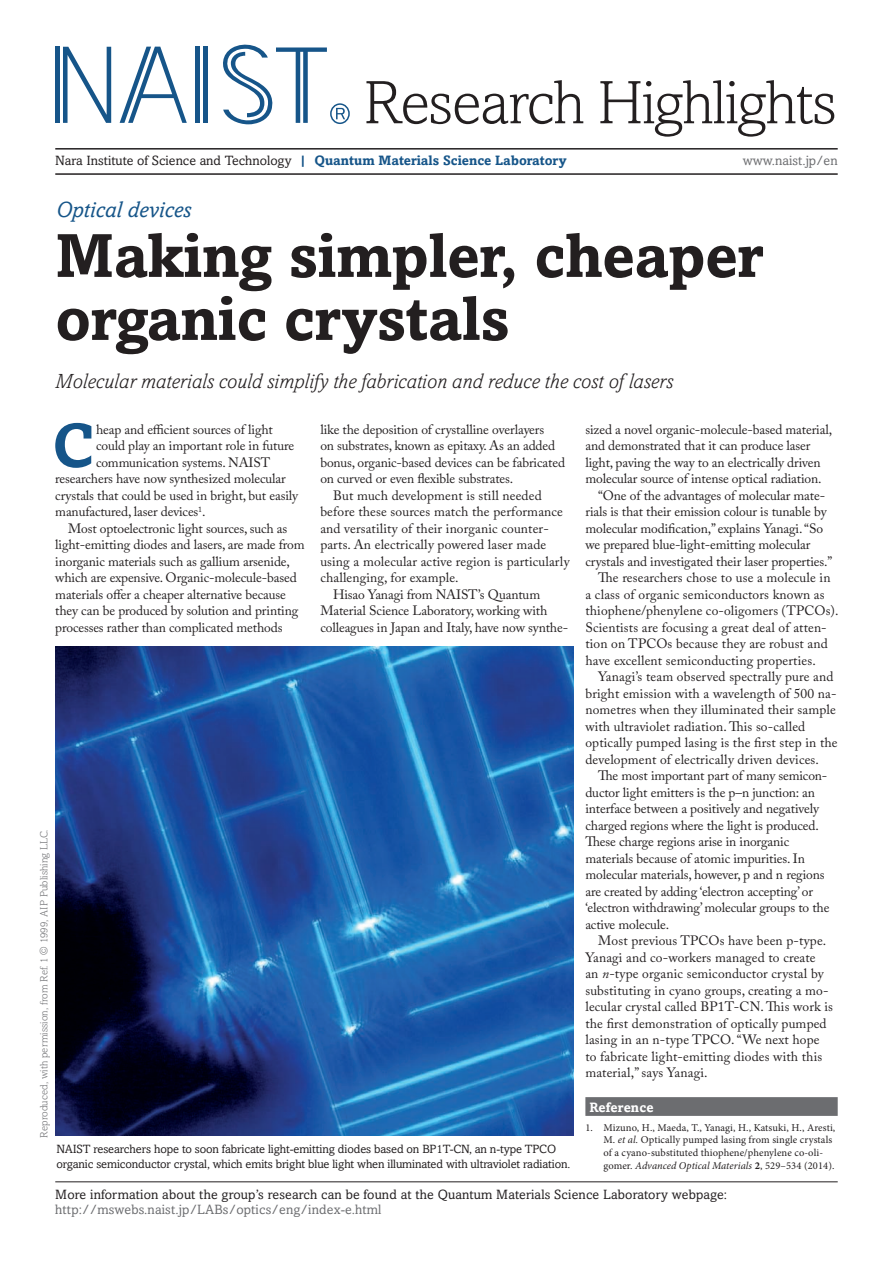
<style>
.page{position:relative;width:893px;height:1263px;background:#fff}
.page>*{position:absolute;margin:0;border:0;box-sizing:border-box;transform-origin:0 0}
.t1{font:300 61.65px "Amasis MT Pro";letter-spacing:-.02em;color:#231f20}
.t2{font:700 61.5px/63px "Amasis MT Pro";letter-spacing:-.01em;color:#231f20}
.Body_drop{font:700 61.05px "Amasis MT Pro";color:#165589}
.Section_name{font:italic 22.5px "Amasis MT Pro";color:#165589}
.t3{font:italic 300 21px "Amasis MT Pro";color:#231f20}
.body{font:13.5px/16.5px "Adobe Caslon Pro";letter-spacing:-.01em;color:#231f20}
.body-2{font:13.5px/16.5px "Adobe Caslon Pro";letter-spacing:.01em;color:#231f20}
.Body_drop-2{font:13.5px "Adobe Caslon Pro";letter-spacing:-.01em;color:#231f20}
.Bottom_Body{font:13.5px "Amasis MT Pro";letter-spacing:.01em;color:#231f20}
.Webpage{font:13.5px "Amasis MT Pro";letter-spacing:.01em;color:#6c6d70}
.Referene_head{font:700 13.5px "Amasis MT Pro";letter-spacing:.01em;color:#fff}
.Fig_caption_no-rule{font:12px/15px "Amasis MT Pro";letter-spacing:-.01em;color:#231f20}
.t4{font:10.5px/12.6px "Minion Pro";letter-spacing:.01em;color:#231f20}
.Credit{font:300 10.5px "Amasis MT Pro";letter-spacing:.01em;color:#6c6d70}
.s1{font-weight:700;color:#165589}
.s2{font-style:italic}
.s3{font-weight:700}
</style>
<div class="page">
<div style="left:585px;top:1097px;width:253px;height:19px;background:#6c6d70"></div>
<img style="left:55px;top:646px;width:518px;height:489px">
<hr style="left:55px;top:1181px;width:783px;height:1px;background:#231f20">
<hr style="left:55px;top:173px;width:783px;height:2px;background:#231f20">
<hr style="left:55px;top:148px;width:783px;height:2px;background:#231f20">
<div style="left:203px;top:47px;width:5px;height:76px;background:#165589"></div>
<div style="left:195px;top:47px;width:5px;height:76px;background:#165589"></div>
<svg style="left:63px;top:47px;width:48px;height:76px"></svg>
<svg style="left:223px;top:44px;width:104px;height:80px"></svg>
<svg style="left:120px;top:47px;width:67px;height:76px"></svg>
<div style="left:55px;top:47px;width:5px;height:76px;background:#165589"></div>
<svg style="left:336px;top:108px;width:9px;height:11px"></svg>
<div style="left:330px;top:103px;width:20px;height:21px;border:2px solid #165589;border-radius:50%"></div>
<p class="t1" style="left:364px;top:67px;width:475px">Research Highlights</p>
<p class="Bottom_Body" style="left:55px;top:153px;width:513px">Nara Institute of Science and Technology <span class="s1">| Quantum Materials Science Laboratory</span></p>
<p class="Webpage" style="left:743px;top:153px;width:96px">www.naist.jp/en</p>
<p class="Section_name" style="left:56px;top:197px;width:137px">Optical devices</p>
<p class="t2" style="left:55px;top:224px;width:709px">Making simpler, cheaper organic crystals</p>
<p class="t3" style="left:55px;top:370px;width:620px">Molecular materials could simplify the fabrication and reduce the cost of lasers</p>
<p class="Body_drop" style="left:52px;top:408px;width:44px">C</p>
<p class="Body_drop-2" style="left:96px;top:421px;width:178px">heap and efficient sources of light</p>
<p class="body" style="left:320px;top:421px;width:246px">like the deposition of crystalline overlayers<br>on substrates, known as epitaxy. As an added bonus, organic-based devices can be fabricated on curved or even flexible substrates.</p>
<p class="body-2" style="left:320px;top:487px;width:251px;text-indent:13px">But much development is still needed before these sources match the performance and versatility of their inorganic counter&shy;parts. An electrically powered laser made using a molecular active region is particularly challenging, for example.</p>
<p class="body" style="left:320px;top:586px;width:249px;text-indent:13px">Hisao Yanagi from NAIST’s Quantum<br>Material Science Laboratory, working with colleagues in Japan and Italy, have now synthe-</p>
<p class="body" style="left:585px;top:421px;width:248px">sized a novel organic-molecule-based material, and demonstrated that it can produce laser light, paving the way to an electrically driven molecular source of intense optical radiation.</p>
<p class="body" style="left:585px;top:487px;width:249px;text-indent:13px">“One of the advantages of molecular mate&shy;rials is that their emission colour is tunable by molecular modification,” explains Yanagi. “So we prepared blue-light-emitting molecular crystals and investigated their laser properties.”</p>
<p class="body-2" style="left:585px;top:569px;width:255px;text-indent:13px">The researchers chose to use a molecule in a class of organic semiconductors known as thiophene/phenylene co-oligomers (TPCOs).<br>Scientists are focusing a great deal of atten&shy;tion on TPCOs because they are robust and have excellent semiconducting properties.</p>
<p class="body-2" style="left:585px;top:668px;width:254px;text-indent:13px">Yanagi’s team observed spectrally pure and bright emission with a wavelength of 500 na&shy;nometres when they illuminated their sample with ultraviolet radiation. This so-called optically pumped lasing is the first step in the development of electrically driven devices.</p>
<p class="body" style="left:585px;top:767px;width:246px;text-indent:13px">The most important part of many semicon&shy;ductor light emitters is the p–n junction: an interface between a positively and negatively charged regions where the light is produced.<br>These charge regions arise in inorganic materials because of atomic impurities. In molecular materials, however, p and n regions are created by adding ‘electron accepting’ or ‘electron withdrawing’ molecular groups to the active molecule.</p>
<p class="body-2" style="left:585px;top:932px;width:249px;text-indent:13px">Most previous TPCOs have been p-type.<br>Yanagi and co-workers managed to create<br>an <span class="s2">n</span>-type organic semiconductor crystal by substituting in cyano groups, creating a mo&shy;lecular crystal called BP1T-CN. This work is the first demonstration of optically pumped lasing in an n-type TPCO. “We next hope to fabricate light-emitting diodes with this material,” says Yanagi.</p>
<p class="Referene_head" style="left:589px;top:1099px;width:66px">Reference</p>
<p class="t4" style="left:603px;top:1121px;width:233px;text-indent:-18px">1. Mizuno, H., Maeda, T., Yanagi, H., Katsuki, H., Aresti, M. <span class="s2">et al.</span> Optically pumped lasing from single crystals of a cyano-substituted thiophene/phenylene co-oli&shy;gomer. <span class="s2">Advanced Optical Materials</span> <span class="s3">2</span>, 529–534 (2014).</p>
<p class="Body_drop-2" style="left:96px;top:437px;width:200px">could play an important role in future</p>
<p class="Body_drop-2" style="left:96px;top:454px;width:176px">communication systems. NAIST</p>
<p class="Body_drop-2" style="left:55px;top:470px;width:232px">researchers have now synthesized molecular</p>
<p class="Body_drop-2" style="left:55px;top:487px;width:244px">crystals that could be used in bright, but easily</p>
<p class="Body_drop-2" style="left:55px;top:503px;width:152px">manufactured, laser devices<sup>1</sup>.</p>
<p class="body" style="left:55px;top:520px;width:251px;text-indent:13px">Most optoelectronic light sources, such as light-emitting diodes and lasers, are made from inorganic materials such as gallium arsenide, which are expensive. Organic-molecule-based materials offer a cheaper alternative because they can be produced by solution and printing processes rather than complicated methods</p>
<p class="Credit" style="left:38px;top:1137px;width:310px;rotate:-90deg">Reproduced, with permission, from Ref. 1 © 1999, AIP Publishing LLC.</p>
<p class="Fig_caption_no-rule" style="left:56px;top:1142px;width:515px">NAIST researchers hope to soon fabricate light-emitting diodes based on BP1T-CN, an n-type TPCO organic semiconductor crystal, which emits bright blue light when illuminated with ultraviolet radiation.</p>
<p class="Bottom_Body" style="left:55px;top:1186px;width:673px">More information about the group’s research can be found at the Quantum Materials Science Laboratory webpage:</p>
<p class="Webpage" style="left:55px;top:1201px;width:328px">http://mswebs.naist.jp/LABs/optics/eng/index-e.html</p>
</div>
